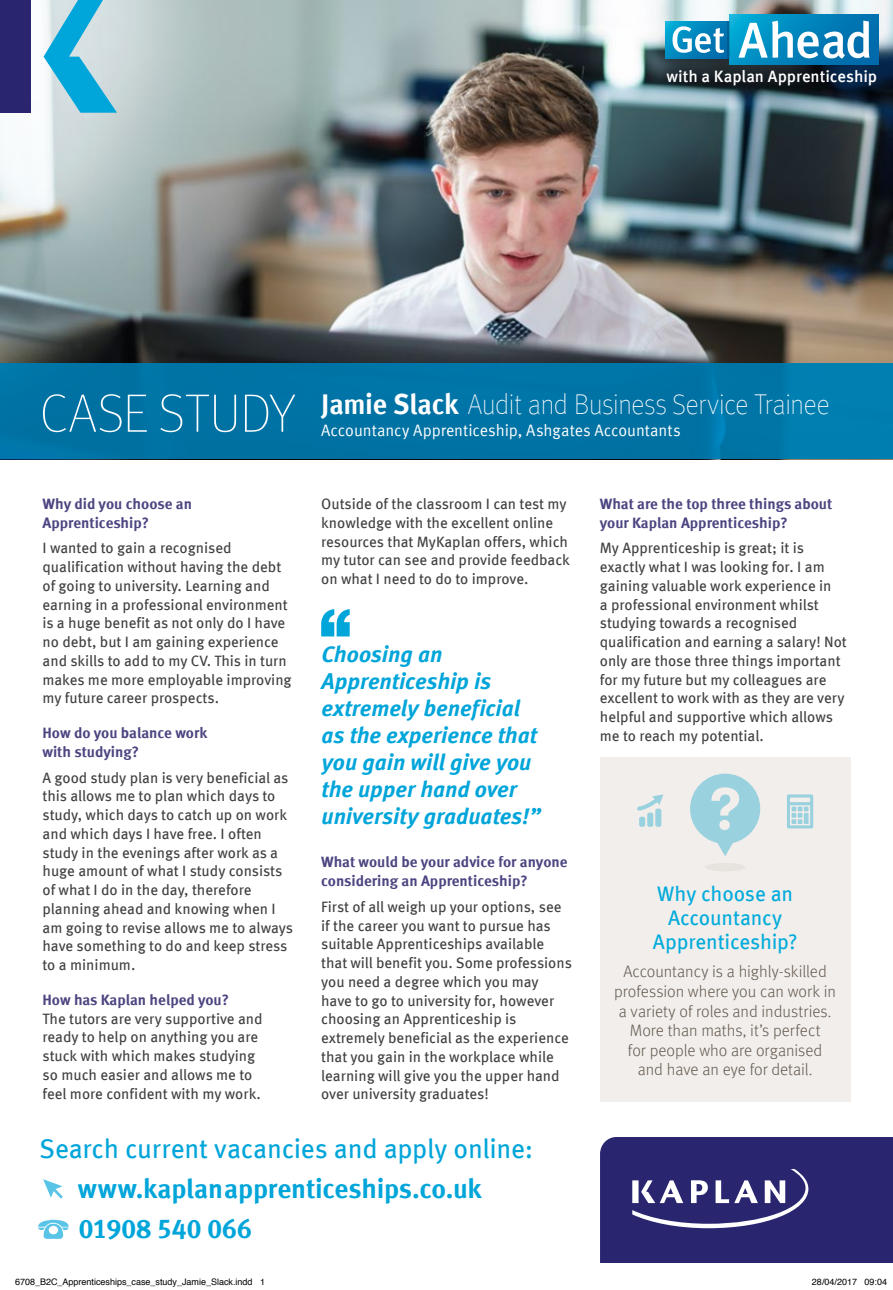
<style>
.page{position:relative;width:893px;height:1290px;background:#fff}
.page>*{position:absolute;margin:0;border:0;box-sizing:border-box;transform-origin:0 0}
.t1{font:100 54px "Meta Offc";letter-spacing:.01em;color:#fff}
.t2{font:100 28.5px "Meta Offc";letter-spacing:-.005em;color:#fff}
.t3{font:700 27px "Meta Offc";letter-spacing:-.01em;color:#00a5da}
.t4{font:27px "Meta Offc";letter-spacing:-.015em;color:#00a5da}
.t5{font:italic 700 22.5px/27px "Meta Offc";letter-spacing:-.005em;color:#00a5da}
.t6{font:21px/24px "Meta Offc";letter-spacing:-.01em;color:#00abdc;text-align:center}
.t7{font:300 16.5px/19.5px "Meta Offc";letter-spacing:-.005em;color:#655b51;text-align:center}
.t8{font:16.5px "Meta Offc Norm";color:#fff}
.t9{font:500 16.5px "Meta Offc";letter-spacing:-.005em;color:#fff}
.t10{font:15px/18.8px "Meta Offc";color:#414042}
.t11{font:700 15px/18.8px "Meta Offc";color:#4b4581}
.t12{font:9px "Helvetica";color:#000}
.s1{font-weight:700}
</style>
<div class="page">
<img style="left:0;top:0;width:893px;height:363px">
<div style="left:0;top:363px;width:893px;height:96px;background:#0073a5"></div>
<svg style="left:38px;top:1220px;width:31px;height:19px"></svg>
<svg style="left:43px;top:1179px;width:20px;height:20px"></svg>
<svg style="left:600px;top:1137px;width:293px;height:126px"></svg>
<svg style="left:321px;top:609px;width:29px;height:27px"></svg>
<div style="left:600px;top:757px;width:250px;height:344px;background:#f2eeeb"></div>
<svg style="left:787px;top:794px;width:26px;height:34px"></svg>
<div style="left:804px;top:813px;width:5px;height:11px;background:#9ad1df"></div>
<svg style="left:637px;top:794px;width:26px;height:33px"></svg>
<svg style="left:690px;top:774px;width:70px;height:82px"></svg>
<div style="left:705px;top:863px;width:40px;height:8px;background:#e7e3df;border-radius:50%"></div>
<svg style="left:44px;top:0;width:73px;height:113px"></svg>
<div style="left:0;top:0;width:30px;height:113px;background:#29266f"></div>
<svg style="left:665px;top:22px;width:62px;height:37px"></svg>
<svg style="left:730px;top:15px;width:148px;height:49px"></svg>
<hr style="left:727px;top:22px;width:3px;height:37px;background:#000">
<svg style="left:738px;top:21px;width:132px;height:38px"></svg>
<svg style="left:672px;top:26px;width:52px;height:27px"></svg>
<p class="t9" style="left:666px;top:67px;width:212px">with a Kaplan Apprenticeship</p>
<h1 class="t1" style="left:40px;top:383px;width:257px">CASE STUDY</h1>
<p class="t11" style="left:43px;top:495px;width:151px">Why did you choose an<br>Apprenticeship?</p>
<p class="t10" style="left:43px;top:539px;width:251px">I wanted to gain a recognised qualification without having the debt of going to university. Learning and earning in a professional environment is a huge benefit as not only do I have no debt, but I am gaining experience and skills to add to my CV. This in turn makes me more employable improving my future career prospects.</p>
<p class="t11" style="left:43px;top:724px;width:166px">How do you balance work with studying?</p>
<p class="t10" style="left:43px;top:768px;width:252px">A good study plan is very beneficial as this allows me to plan which days to study, which days to catch up on work and which days I have free. I often study in the evenings after work as a huge amount of what I study consists of what I do in the day, therefore planning ahead and knowing when I am going to revise allows me to always have something to do and keep stress to a minimum.</p>
<p class="t11" style="left:43px;top:991px;width:188px">How has Kaplan helped you?</p>
<p class="t10" style="left:43px;top:1009px;width:222px">The tutors are very supportive and ready to help on anything you are stuck with which makes studying so much easier and allows me to feel more confident with my work.</p>
<h2 class="t2" style="left:321px;top:388px;width:510px"><span class="s1">Jamie Slack</span> Audit and Business Service Trainee</h2>
<p class="t8" style="left:321px;top:421px;width:361px">Accountancy Apprenticeship, Ashgates Accountants</p>
<p class="t10" style="left:321px;top:495px;width:250px">Outside of the classroom I can test my knowledge with the excellent online resources that MyKaplan offers, which my tutor can see and provide feedback on what I need to do to improve.</p>
<h3 class="t5" style="left:321px;top:641px;width:221px">Choosing an<br>Apprenticeship is extremely beneficial as the experience that you gain will give you the upper hand over university graduates!”</h3>
<p class="t11" style="left:321px;top:853px;width:248px">What would be your advice for anyone considering an Apprenticeship?</p>
<p class="t10" style="left:321px;top:897px;width:252px">First of all weigh up your options, see if the career you want to pursue has suitable Apprenticeships available that will benefit you. Some professions you need a degree which you may have to go to university for, however choosing an Apprenticeship is extremely beneficial as the experience that you gain in the workplace while learning will give you the upper hand over university graduates!</p>
<p class="t11" style="left:600px;top:495px;width:234px">What are the top three things about your Kaplan Apprenticeship?</p>
<p class="t10" style="left:600px;top:539px;width:248px">My Apprenticeship is great; it is exactly what I was looking for. I am gaining valuable work experience in<br>a professional environment whilst studying towards a recognised qualification and earning a salary! Not only are those three things important for my future but my colleagues are excellent to work with as they are very helpful and supportive which allows me to reach my potential.</p>
<h3 class="t6" style="left:653px;top:883px;width:146px">Why choose an<br>Accountancy<br>Apprenticeship?</h3>
<p class="t7" style="left:614px;top:962px;width:223px">Accountancy is a highly-skilled profession where you can work in a variety of roles and industries.<br>More than maths, it’s perfect<br>for people who are organised and have an eye for detail.</p>
<h3 class="t4" style="left:39px;top:1132px;width:496px">Search current vacancies and apply online:</h3>
<h3 class="t3" style="left:78px;top:1172px;width:405px">www.kaplanapprenticeships.co.uk</h3>
<h3 class="t3" style="left:78px;top:1212px;width:175px">01908 540 066</h3>
<p class="t12" style="left:15px;top:1275px;width:252px">6708_B2C_Apprenticeships_case_study_Jamie_Slack.indd 1</p>
<p class="t12" style="left:812px;top:1275px;width:77px">28/04/2017 09:04</p>
</div>
